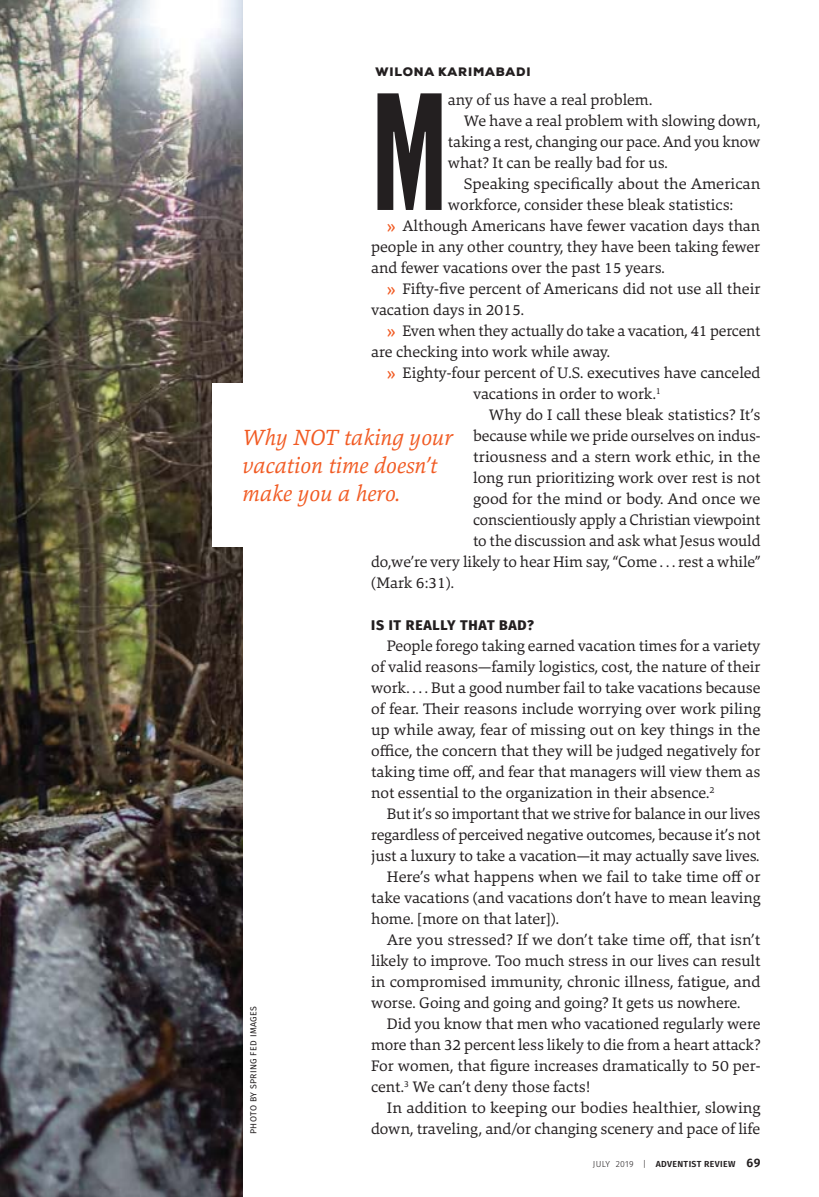
<style>
.page{position:relative;width:819px;height:1197px;background:#fff}
.page>*{position:absolute;margin:0;border:0;box-sizing:border-box;transform-origin:0 0}
.t1{font:158.55px "League Gothic";color:#231f20}
.t2{font:italic 22.75px/28px "Danton";color:#f15a22}
.t3{font:15.75px/21px "Danton";color:#231f20;text-align:justify}
.t4{font:800 14px "Fira Sans";letter-spacing:.055em;color:#231f20}
.t5{font:900 12.25px "Nexa";letter-spacing:.07em;color:#231f20}
.t6{font:600 8.75px "Fira Sans";letter-spacing:.04em;color:#231f20}
.t7{font:8.75px "Fira Sans";letter-spacing:.04em;color:#231f20}
.s1{font-family:"Fira Sans";color:#f15a22}
.s2{font-weight:300}
.s3{font-size:12.25px}
</style>
<div class="page">
<img style="left:0;top:0;width:242px;height:1197px">
<div style="left:212px;top:383px;width:41px;height:164px;background:#fff"></div>
<p class="t5" style="left:375px;top:64px;width:157px">WILONA KARIMABADI</p>
<h1 class="t1" style="left:371px;top:97px;width:78px">M</h1>
<p class="t3" style="left:448px;top:91px;width:206px">any of us have a real problem.</p>
<p class="t3" style="left:464px;top:112px;width:298px">We have a real problem with slowing down,</p>
<p class="t3" style="left:448px;top:133px;width:314px">taking a rest, changing our pace. And you know</p>
<p class="t3" style="left:448px;top:154px;width:221px">what? It can be really bad for us.</p>
<p class="t3" style="left:464px;top:175px;width:298px">Speaking specifically about the American</p>
<p class="t3" style="left:448px;top:196px;width:287px">workforce, consider these bleak statistics:</p>
<p class="t3" style="left:387px;top:217px;width:375px"><span class="s1">»</span> Although Americans have fewer vacation days than</p>
<p class="t3" style="left:371px;top:238px;width:391px">people in any other country, they have been taking fewer</p>
<p class="t3" style="left:371px;top:259px;width:295px">and fewer vacations over the past 15 years.</p>
<p class="t3" style="left:387px;top:280px;width:375px"><span class="s1">»</span> Fifty-five percent of Americans did not use all their</p>
<p class="t3" style="left:371px;top:301px;width:154px">vacation days in 2015.</p>
<p class="t3" style="left:387px;top:322px;width:375px"><span class="s1">»</span> Even when they actually do take a vacation, 41 percent</p>
<p class="t3" style="left:371px;top:343px;width:240px">are checking into work while away.</p>
<p class="t3" style="left:387px;top:364px;width:375px"><span class="s1">»</span> Eighty-four percent of U.S. executives have canceled</p>
<p class="t3" style="left:473px;top:385px;width:189px">vacations in order to work.<sup>1</sup></p>
<p class="t3" style="left:489px;top:406px;width:273px">Why do I call these bleak statistics? It’s</p>
<p class="t3" style="left:473px;top:427px;width:289px">because while we pride ourselves on indus-</p>
<p class="t3" style="left:473px;top:448px;width:289px">triousness and a stern work ethic, in the</p>
<p class="t3" style="left:473px;top:469px;width:289px">long run prioritizing work over rest is not</p>
<p class="t3" style="left:473px;top:490px;width:289px">good for the mind or body. And once we</p>
<p class="t3" style="left:473px;top:511px;width:289px">conscientiously apply a Christian viewpoint</p>
<p class="t3" style="left:473px;top:532px;width:289px">to the discussion and ask what Jesus would</p>
<p class="t3" style="left:371px;top:553px;width:391px">do,we’re very likely to hear Him say, “Come . . . rest a while”</p>
<p class="t3" style="left:371px;top:574px;width:84px">(Mark 6:31).</p>
<p class="t4" style="left:371px;top:620px;width:164px">IS IT REALLY THAT BAD?</p>
<p class="t3" style="left:371px;top:637px;width:391px;text-indent:16px">People forego taking earned vacation times for a variety of valid reasons—family logistics, cost, the nature of their work. . . . But a good number fail to take vacations because of fear. Their reasons include worrying over work piling up while away, fear of missing out on key things in the office, the concern that they will be judged negatively for taking time off, and fear that managers will view them as not essential to the organization in their absence.<sup>2</sup></p>
<p class="t3" style="left:387px;top:805px;width:375px">But it’s so important that we strive for balance in our lives</p>
<p class="t3" style="left:371px;top:826px;width:391px">regardless of perceived negative outcomes, because it’s not</p>
<p class="t3" style="left:371px;top:847px;width:390px">just a luxury to take a vacation—it may actually save lives.</p>
<p class="t3" style="left:387px;top:868px;width:375px">Here’s what happens when we fail to take time off or</p>
<p class="t3" style="left:371px;top:889px;width:391px">take vacations (and vacations don’t have to mean leaving</p>
<p class="t3" style="left:371px;top:910px;width:190px">home. [more on that later]).</p>
<p class="t3" style="left:387px;top:931px;width:375px">Are you stressed? If we don’t take time off, that isn’t</p>
<p class="t3" style="left:371px;top:952px;width:391px">likely to improve. Too much stress in our lives can result</p>
<p class="t3" style="left:371px;top:973px;width:391px">in compromised immunity, chronic illness, fatigue, and</p>
<p class="t3" style="left:371px;top:994px;width:371px">worse. Going and going and going? It gets us nowhere.</p>
<p class="t3" style="left:387px;top:1015px;width:375px">Did you know that men who vacationed regularly were</p>
<p class="t3" style="left:371px;top:1036px;width:391px">more than 32 percent less likely to die from a heart attack?</p>
<p class="t3" style="left:371px;top:1057px;width:391px">For women, that figure increases dramatically to 50 per-</p>
<p class="t3" style="left:371px;top:1078px;width:220px">cent.<sup>3</sup> We can’t deny those facts!</p>
<p class="t3" style="left:387px;top:1099px;width:375px">In addition to keeping our bodies healthier, slowing</p>
<p class="t3" style="left:371px;top:1120px;width:391px">down, traveling, and/or changing scenery and pace of life</p>
<h2 class="t2" style="left:242px;top:426px;width:212px">Why NOT taking your vacation time doesn’t make you a hero.</h2>
<p class="t7" style="left:249px;top:1134px;width:129px;rotate:-90deg">PHOTO BY SPRING FED IMAGES</p>
<p class="t6" style="left:593px;top:1159px;width:169px"><span class="s2">JULY 2019 |</span> ADVENTIST REVIEW <span class="s3">69</span></p>
</div>
